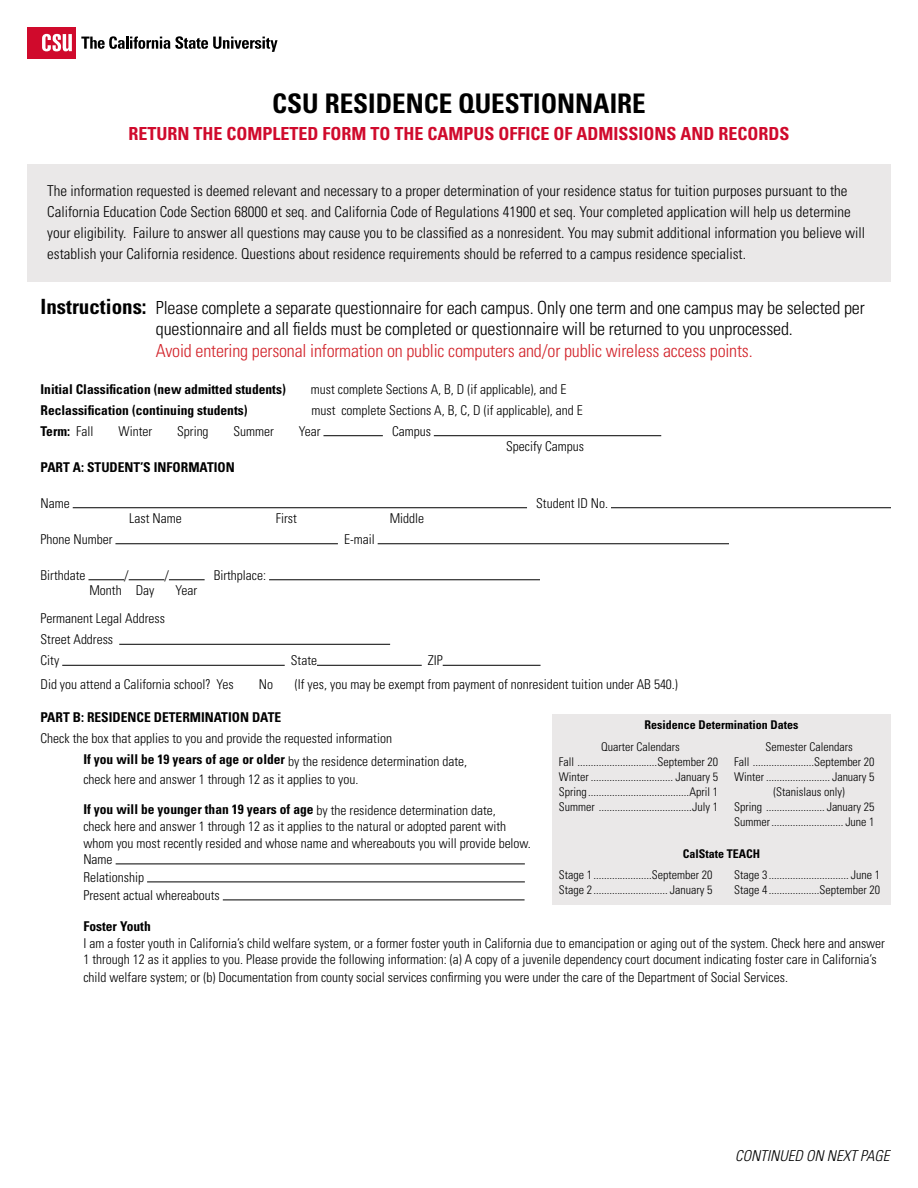
<style>
.page{position:relative;width:918px;height:1188px;background:#fff}
.page>*{position:absolute;margin:0;border:0;box-sizing:border-box;transform-origin:0 0}
.t1{font:700 condensed 27px "Univers";color:#000}
.t2{font:700 condensed 21px "Univers";color:#000}
.t3{font:300 condensed 18px/21.6px "Univers";letter-spacing:-.01em;color:#000}
.t4{font:300 condensed 18px "Univers";letter-spacing:-.01em;color:#d2232a}
.t5{font:700 condensed 18px "Univers";color:#d00a2c}
.t6{font:300 condensed 15px/21px "Univers";color:#000}
.t7{font:italic 300 condensed 15px "Univers";color:#000}
.t8{font:300 condensed 13.5px/16.2px "Univers";color:#000}
.t9{font:700 condensed 13.5px "Univers";color:#000}
.t10{font:300 condensed 12px "Univers";color:#000}
.t11{font:700 condensed 12px "Univers";color:#000}
.s1{font-weight:300}
</style>
<div class="page">
<div style="left:27px;top:164px;width:864px;height:118px;background:#eae8e8"></div>
<div style="left:553px;top:714px;width:338px;height:190px;background:#eae8e8"></div>
<hr style="left:323px;top:435px;width:60px;height:1px;background:#000">
<hr style="left:434px;top:435px;width:227px;height:1px;background:#000">
<hr style="left:73px;top:507px;width:454px;height:1px;background:#000">
<hr style="left:611px;top:507px;width:280px;height:1px;background:#000">
<hr style="left:115px;top:544px;width:223px;height:1px;background:#000">
<hr style="left:378px;top:544px;width:351px;height:1px;background:#000">
<hr style="left:88px;top:580px;width:36px;height:1px;background:#000">
<hr style="left:129px;top:580px;width:35px;height:1px;background:#000">
<hr style="left:169px;top:580px;width:36px;height:1px;background:#000">
<hr style="left:269px;top:580px;width:271px;height:1px;background:#000">
<hr style="left:119px;top:644px;width:271px;height:1px;background:#000">
<hr style="left:62px;top:665px;width:223px;height:1px;background:#000">
<hr style="left:317px;top:665px;width:105px;height:1px;background:#000">
<hr style="left:443px;top:665px;width:98px;height:1px;background:#000">
<hr style="left:116px;top:864px;width:409px;height:1px;background:#000">
<hr style="left:147px;top:882px;width:378px;height:1px;background:#000">
<hr style="left:223px;top:900px;width:302px;height:1px;background:#000">
<div style="left:27px;top:27px;width:49px;height:31px;background:#d00a2c"></div>
<svg style="left:42px;top:34px;width:30px;height:18px"></svg>
<svg style="left:81px;top:36px;width:197px;height:16px"></svg>
<h1 class="t1" style="left:272px;top:87px;width:375px">CSU RESIDENCE QUESTIONNAIRE</h1>
<p class="t5" style="left:128px;top:123px;width:663px">RETURN THE COMPLETED FORM TO THE CAMPUS OFFICE OF ADMISSIONS AND RECORDS</p>
<p class="t6" style="left:47px;top:180px;width:819px">The information requested is deemed relevant and necessary to a proper determination of your residence status for tuition purposes pursuant to the California Education Code Section 68000 et seq. and California Code of Regulations 41900 et seq. Your completed application will help us determine your eligibility. Failure to answer all questions may cause you to be classified as a nonresident. You may submit additional information you believe will establish your California residence. Questions about residence requirements should be referred to a campus residence specialist.</p>
<h2 class="t2" style="left:40px;top:293px;width:108px">Instructions:</h2>
<p class="t3" style="left:156px;top:296px;width:710px">Please complete a separate questionnaire for each campus. Only one term and one campus may be selected per questionnaire and all fields must be completed or questionnaire will be returned to you unprocessed.</p>
<p class="t4" style="left:156px;top:340px;width:598px">Avoid entering personal information on public computers and/or public wireless access points.</p>
<p class="t9" style="left:40px;top:381px;width:247px">Initial Classification (new admitted students)</p>
<p class="t8" style="left:311px;top:381px;width:257px">must complete Sections A, B, D (if applicable), and E</p>
<p class="t9" style="left:40px;top:402px;width:209px">Reclassification (continuing students)</p>
<p class="t8" style="left:311px;top:402px;width:273px">must complete Sections A, B, C, D (if applicable), and E</p>
<p class="t9" style="left:40px;top:423px;width:54px">Term: <span class="s1">Fall</span></p>
<p class="t8" style="left:119px;top:423px;width:35px">Winter</p>
<p class="t8" style="left:177px;top:423px;width:33px">Spring</p>
<p class="t8" style="left:234px;top:423px;width:42px">Summer</p>
<p class="t8" style="left:299px;top:423px;width:23px">Year</p>
<p class="t8" style="left:392px;top:423px;width:40px">Campus</p>
<p class="t8" style="left:506px;top:438px;width:79px">Specify Campus</p>
<h2 class="t9" style="left:40px;top:459px;width:196px">PART A: STUDENT’S INFORMATION</h2>
<p class="t8" style="left:40px;top:495px;width:31px">Name</p>
<p class="t8" style="left:536px;top:495px;width:73px">Student ID No.</p>
<p class="t8" style="left:129px;top:510px;width:54px">Last Name</p>
<p class="t8" style="left:276px;top:510px;width:23px">First</p>
<p class="t8" style="left:390px;top:510px;width:36px">Middle</p>
<p class="t8" style="left:41px;top:531px;width:73px">Phone Number</p>
<p class="t8" style="left:344px;top:531px;width:32px">E-mail</p>
<p class="t8" style="left:41px;top:567px;width:46px">Birthdate</p>
<p class="t8" style="left:124px;top:567px;width:6px">/</p>
<p class="t8" style="left:164px;top:567px;width:6px">/</p>
<p class="t8" style="left:214px;top:567px;width:54px">Birthplace:</p>
<p class="t8" style="left:89px;top:582px;width:66px">Month Day</p>
<p class="t8" style="left:175px;top:582px;width:23px">Year</p>
<p class="t8" style="left:41px;top:610px;width:126px">Permanent Legal Address</p>
<p class="t8" style="left:41px;top:631px;width:74px">Street Address</p>
<p class="t8" style="left:41px;top:652px;width:20px">City</p>
<p class="t8" style="left:291px;top:652px;width:28px">State</p>
<p class="t8" style="left:428px;top:652px;width:16px">ZIP</p>
<p class="t8" style="left:40px;top:676px;width:195px">Did you attend a California school? Yes</p>
<p class="t8" style="left:259px;top:676px;width:16px">No</p>
<p class="t8" style="left:295px;top:676px;width:385px">(If yes, you may be exempt from payment of nonresident tuition under AB 540.)</p>
<h2 class="t9" style="left:40px;top:709px;width:242px">PART B: RESIDENCE DETERMINATION DATE</h2>
<p class="t8" style="left:40px;top:730px;width:353px">Check the box that applies to you and provide the requested information</p>
<h3 class="t11" style="left:645px;top:718px;width:155px">Residence Determination Dates</h3>
<h4 class="t10" style="left:601px;top:739px;width:80px">Quarter Calendars</h4>
<h4 class="t10" style="left:766px;top:739px;width:89px">Semester Calendars</h4>
<p class="t9" style="left:83px;top:751px;width:203px">If you will be 19 years of age or older</p>
<p class="t10" style="left:559px;top:754px;width:161px">Fall ..............................September 20</p>
<p class="t10" style="left:734px;top:754px;width:142px">Fall .......................September 20</p>
<p class="t10" style="left:559px;top:769px;width:161px">Winter ............................... January 5</p>
<p class="t10" style="left:734px;top:769px;width:142px">Winter ........................ January 5</p>
<p class="t10" style="left:559px;top:784px;width:161px">Spring......................................April 1</p>
<h5 class="t10" style="left:774px;top:784px;width:73px">(Stanislaus only)</h5>
<p class="t9" style="left:83px;top:801px;width:232px">If you will be younger than 19 years of age</p>
<p class="t10" style="left:559px;top:799px;width:161px">Summer ...................................July 1</p>
<p class="t10" style="left:734px;top:799px;width:142px">Spring ...................... January 25</p>
<p class="t10" style="left:734px;top:814px;width:142px">Summer........................... June 1</p>
<h3 class="t11" style="left:683px;top:846px;width:79px">CalState TEACH</h3>
<p class="t8" style="left:83px;top:851px;width:31px">Name</p>
<p class="t8" style="left:83px;top:869px;width:62px">Relationship</p>
<p class="t10" style="left:559px;top:868px;width:155px">Stage 1......................September 20</p>
<p class="t10" style="left:734px;top:868px;width:147px">Stage 3.............................. June 1</p>
<p class="t10" style="left:559px;top:883px;width:155px">Stage 2............................ January 5</p>
<p class="t10" style="left:734px;top:883px;width:147px">Stage 4...................September 20</p>
<p class="t8" style="left:83px;top:752px;width:385px;line-height:18px;text-indent:205px">by the residence determination date, check here and answer 1 through 12 as it applies to you.</p>
<p class="t8" style="left:83px;top:802px;width:449px;text-indent:233px">by the residence determination date,<br>check here and answer 1 through 12 as it applies to the natural or adopted parent with whom you most recently resided and whose name and whereabouts you will provide below.</p>
<p class="t8" style="left:83px;top:887px;width:138px">Present actual whereabouts</p>
<h3 class="t9" style="left:83px;top:918px;width:69px">Foster Youth</h3>
<p class="t8" style="left:83px;top:934px;width:803px">I am a foster youth in California’s child welfare system, or a former foster youth in California due to emancipation or aging out of the system. Check here and answer<br>1 through 12 as it applies to you. Please provide the following information: (a) A copy of a juvenile dependency court document indicating foster care in California’s</p>
<p class="t8" style="left:83px;top:969px;width:706px">child welfare system; or (b) Documentation from county social services confirming you were under the care of the Department of Social Services.</p>
<p class="t7" style="left:735px;top:1147px;width:156px">CONTINUED ON NEXT PAGE</p>
</div>
